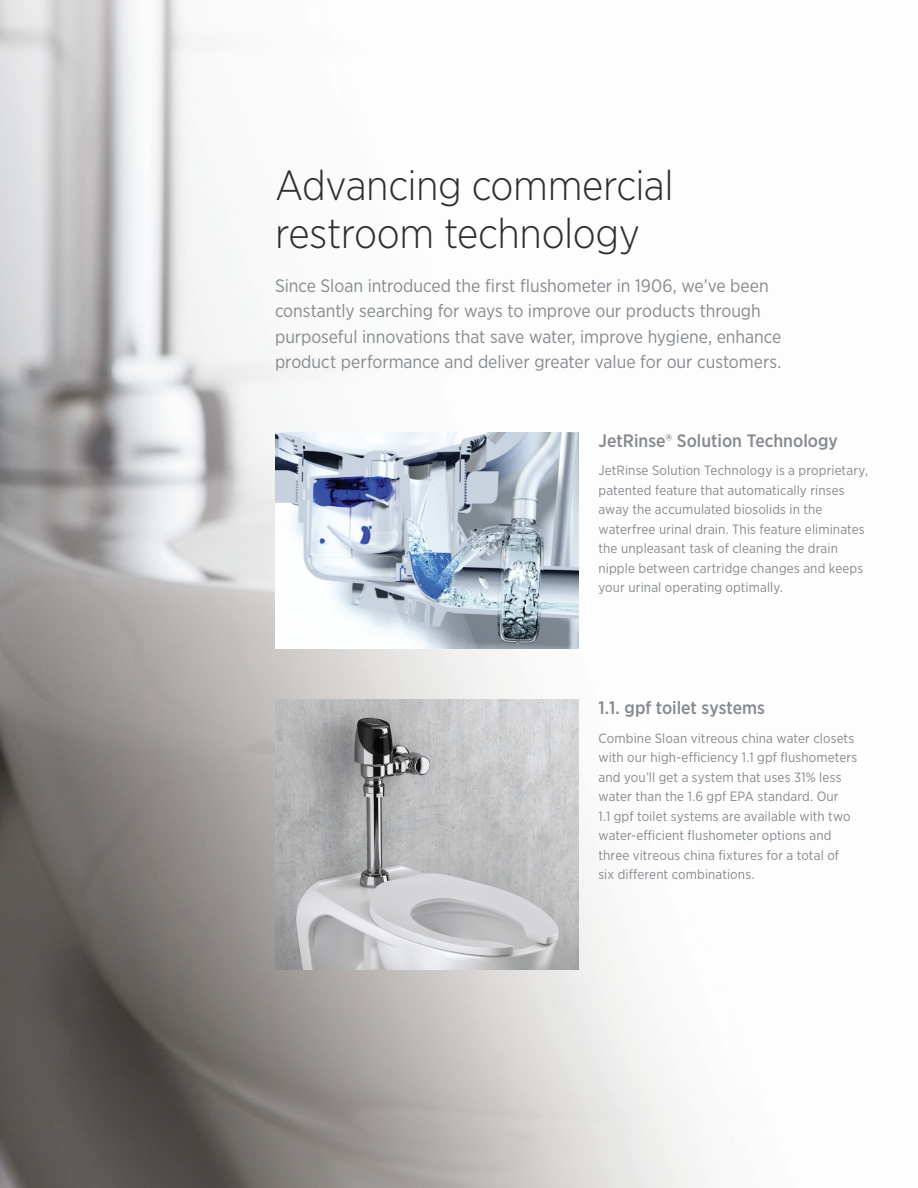
<style>
.page{position:relative;width:918px;height:1188px;background:#fff}
.page>*{position:absolute;margin:0;border:0;box-sizing:border-box;transform-origin:0 0}
.t1{font:300 42px/48px "Gotham Narrow";letter-spacing:-.01em;color:#2d2e32}
.t2{font:18px/25.5px "Gotham Narrow";letter-spacing:-.005em;color:#868a8e}
.t3{font:500 18px "Gotham Narrow";color:#868a8e}
.t4{font:13.5px/19.5px "Gotham Narrow";letter-spacing:.01em;color:#868a8e}
</style>
<div class="page">
<img style="left:0;top:0;width:278px;height:359px">
<img style="left:0;top:359px;width:347px;height:369px">
<img style="left:347px;top:432px;width:232px;height:286px">
<img style="left:0;top:728px;width:357px;height:359px">
<img style="left:0;top:1087px;width:736px;height:101px">
<svg style="left:54px;top:1124px;width:7px;height:10px"></svg>
<img style="left:82px;top:1124px;width:82px;height:10px">
<img style="left:275px;top:700px;width:303px;height:270px">
<img style="left:275px;top:433px;width:303px;height:216px">
<h1 class="t1" style="left:275px;top:160px;width:400px">Advancing commercial restroom technology</h1>
<p class="t2" style="left:275px;top:272px;width:508px">Since Sloan introduced the first flushometer in 1906, we’ve been constantly searching for ways to improve our products through purposeful innovations that save water, improve hygiene, enhance product performance and deliver greater value for our customers.</p>
<h2 class="t3" style="left:598px;top:429px;width:241px">JetRinse® Solution Technology</h2>
<p class="t4" style="left:598px;top:461px;width:271px">JetRinse Solution Technology is a proprietary, patented feature that automatically rinses away the accumulated biosolids in the waterfree urinal drain. This feature eliminates the unpleasant task of cleaning the drain nipple between cartridge changes and keeps your urinal operating optimally.</p>
<h2 class="t3" style="left:598px;top:696px;width:168px">1.1. gpf toilet systems</h2>
<p class="t4" style="left:598px;top:728px;width:260px">Combine Sloan vitreous china water closets with our high-efficiency 1.1 gpf flushometers and you’ll get a system that uses 31% less water than the 1.6 gpf EPA standard. Our<br>1.1 gpf toilet systems are available with two water-efficient flushometer options and three vitreous china fixtures for a total of six different combinations.</p>
</div>
